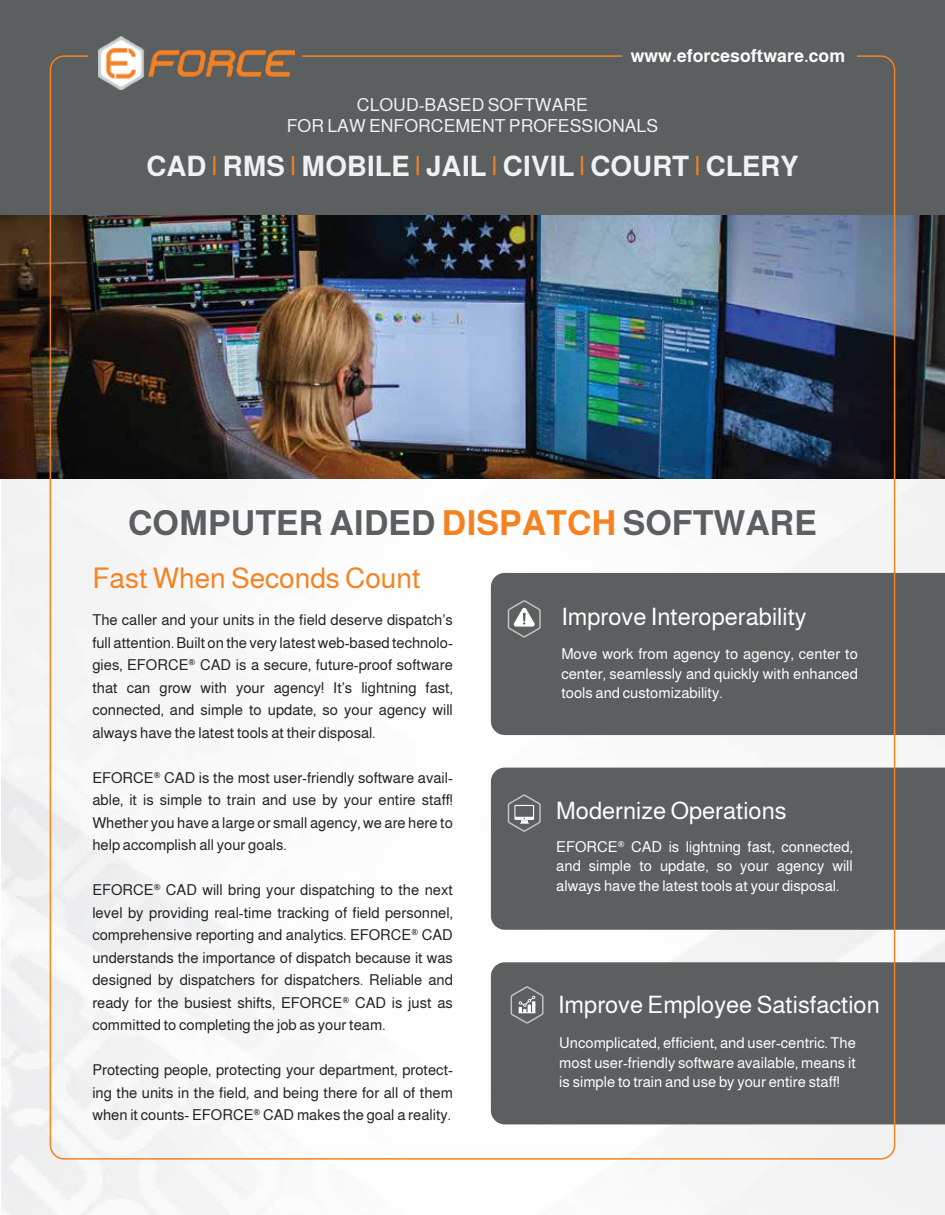
<style>
.page{position:relative;width:945px;height:1215px;background:#fff}
.page>*{position:absolute;margin:0;border:0;box-sizing:border-box;transform-origin:0 0}
.t1{font:700 34.5px "Almarai";color:#5b5f5f}
.t2{font:28.5px "Almarai";color:#f58220}
.t3{font:700 28.2px "Almarai";color:#f0f2f2}
.t4{font:24px "Almarai";color:#fff}
.t5{font:18px/21.6px "Almarai";color:#f0f2f2;text-align:center}
.t6{font:700 18px "Almarai";color:#fff}
.t7{font:15px/22.5px "Almarai";color:#212322;text-align:justify}
.t8{font:15px/19.5px "Almarai";color:#fff;text-align:justify}
.s1{color:#f58220}
</style>
<div class="page">
<img style="left:1px;top:478px;width:944px;height:737px">
<img style="left:0;top:215px;width:945px;height:263px">
<div style="left:0;top:0;width:945px;height:215px;background:#5b5f5f"></div>
<div style="left:491px;top:573px;width:454px;height:162px;background:#5b5f5f"></div>
<div style="left:491px;top:768px;width:454px;height:162px;background:#5b5f5f"></div>
<div style="left:491px;top:962px;width:454px;height:162px;background:#5b5f5f"></div>
<img style="left:99px;top:37px;width:196px;height:52px">
<svg style="left:507px;top:599px;width:35px;height:40px"></svg>
<svg style="left:507px;top:793px;width:35px;height:40px"></svg>
<svg style="left:510px;top:985px;width:34px;height:40px"></svg>
<p class="t6" style="left:631px;top:42px;width:216px">www.eforcesoftware.com</p>
<p class="t5" style="left:287px;top:94px;width:373px">CLOUD-BASED SOFTWARE<br>FOR LAW ENFORCEMENT PROFESSIONALS</p>
<h3 class="t3" style="left:146px;top:145px;width:654px">CAD <span class="s1">|</span> RMS <span class="s1">|</span> MOBILE <span class="s1">|</span> JAIL <span class="s1">|</span> CIVIL <span class="s1">|</span> COURT <span class="s1">|</span> CLERY</h3>
<h1 class="t1" style="left:128px;top:497px;width:690px">COMPUTER AIDED <span class="s1">DISPATCH</span> SOFTWARE</h1>
<h2 class="t2" style="left:92px;top:557px;width:330px">Fast When Seconds Count</h2>
<p class="t7" style="left:92px;top:609px;width:362px">The caller and your units in the field deserve dispatch’s full attention. Built on the very latest web-based technolo&shy;gies, EFORCE<sup>®</sup> CAD is a secure, future-proof software that can grow with your agency! It’s lightning fast, connected, and simple to update, so your agency will always have the latest tools at their disposal.</p>
<p class="t7" style="left:92px;top:766px;width:362px">EFORCE<sup>®</sup> CAD is the most user-friendly software avail&shy;able, it is simple to train and use by your entire staff!<br>Whether you have a large or small agency, we are here to help accomplish all your goals.</p>
<p class="t7" style="left:92px;top:879px;width:362px">EFORCE<sup>®</sup> CAD will bring your dispatching to the next level by providing real-time tracking of field personnel, comprehensive reporting and analytics. EFORCE<sup>®</sup> CAD understands the importance of dispatch because it was designed by dispatchers for dispatchers. Reliable and ready for the busiest shifts, EFORCE<sup>®</sup> CAD is just as committed to completing the job as your team.</p>
<p class="t7" style="left:92px;top:1059px;width:362px">Protecting people, protecting your department, protect&shy;ing the units in the field, and being there for all of them when it counts- EFORCE<sup>®</sup> CAD makes the goal a reality.</p>
<h3 class="t4" style="left:561px;top:599px;width:247px">Improve Interoperability</h3>
<p class="t8" style="left:561px;top:644px;width:298px">Move work from agency to agency, center to center, seamlessly and quickly with enhanced tools and customizability.</p>
<h3 class="t4" style="left:556px;top:793px;width:232px">Modernize Operations</h3>
<p class="t8" style="left:556px;top:837px;width:298px">EFORCE<sup>®</sup> CAD is lightning fast, connected, and simple to update, so your agency will always have the latest tools at your disposal.</p>
<h3 class="t4" style="left:558px;top:987px;width:323px">Improve Employee Satisfaction</h3>
<p class="t8" style="left:559px;top:1033px;width:298px">Uncomplicated, efficient, and user-centric. The most user-friendly software available, means it is simple to train and use by your entire staff!</p>
</div>
